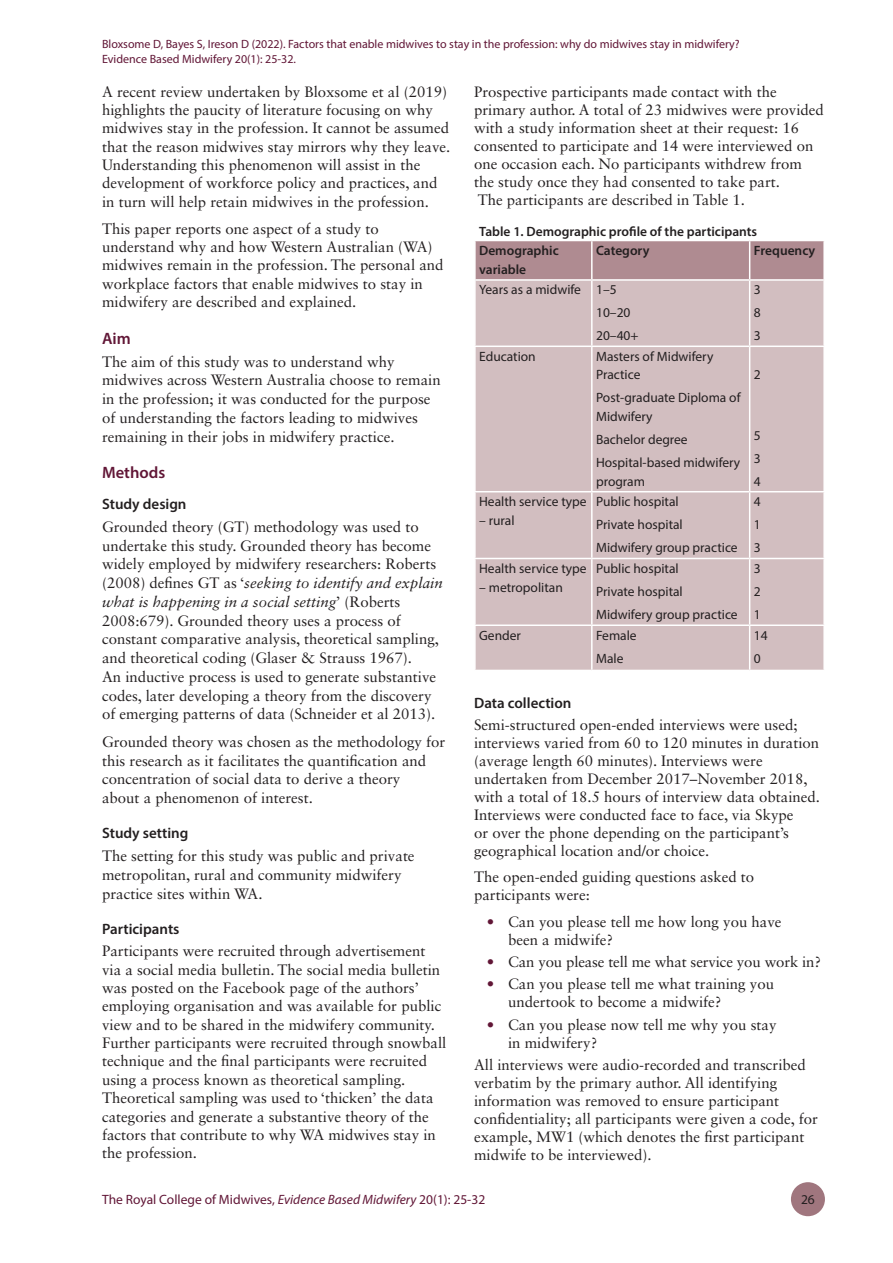
<style>
.page{position:relative;width:893px;height:1263px;background:#fff}
.page>*{position:absolute;margin:0;border:0;box-sizing:border-box;transform-origin:0 0}
._11___Sub_Head_1{font:600 16.5px "Myriad Pro";color:#611636}
._9___Body__2col{font:15px/18px "Sabon LT Std";color:#231f20}
._13___Sub_Head_2{font:600 15px "Myriad Pro";color:#231f20}
._29___Tables{font:13.5px/18.8px "Myriad Pro";color:#231f20}
._30___Table_Header{font:600 13.5px/18.8px "Myriad Pro";color:#231f20}
.t1{font:13.5px "Myriad Pro";color:#611636}
.t2{font:12px/14.4px "Myriad Pro";color:#611636}
.s1{font-style:italic}
.s2{color:#611636}
</style>
<div class="page">
<div style="left:476px;top:281px;width:347px;height:389px;background:#d2bec0"></div>
<div style="left:476px;top:241px;width:347px;height:38px;background:#af8b91"></div>
<hr style="left:591px;top:241px;width:2px;height:38px;background:#fff">
<hr style="left:749px;top:241px;width:1px;height:38px;background:#fff">
<hr style="left:591px;top:281px;width:2px;height:65px;background:#fff">
<hr style="left:749px;top:281px;width:1px;height:65px;background:#fff">
<hr style="left:474px;top:346px;width:118px;height:1px;background:#fff">
<hr style="left:592px;top:346px;width:158px;height:1px;background:#fff">
<hr style="left:591px;top:347px;width:2px;height:144px;background:#fff">
<hr style="left:750px;top:346px;width:75px;height:1px;background:#fff">
<hr style="left:749px;top:347px;width:1px;height:144px;background:#fff">
<hr style="left:474px;top:491px;width:118px;height:1px;background:#fff">
<hr style="left:592px;top:491px;width:158px;height:1px;background:#fff">
<hr style="left:591px;top:492px;width:2px;height:66px;background:#fff">
<hr style="left:750px;top:491px;width:75px;height:1px;background:#fff">
<hr style="left:749px;top:492px;width:1px;height:66px;background:#fff">
<hr style="left:474px;top:558px;width:118px;height:1px;background:#fff">
<hr style="left:592px;top:558px;width:158px;height:1px;background:#fff">
<hr style="left:591px;top:559px;width:2px;height:65px;background:#fff">
<hr style="left:750px;top:558px;width:75px;height:1px;background:#fff">
<hr style="left:749px;top:559px;width:1px;height:65px;background:#fff">
<hr style="left:474px;top:624px;width:118px;height:2px;background:#fff">
<hr style="left:592px;top:624px;width:158px;height:2px;background:#fff">
<hr style="left:591px;top:626px;width:2px;height:44px;background:#fff">
<hr style="left:750px;top:624px;width:75px;height:2px;background:#fff">
<hr style="left:749px;top:626px;width:1px;height:44px;background:#fff">
<div style="left:791px;top:1182px;width:34px;height:34px;background:#a0767e;border-radius:50%"></div>
<p class="t2" style="left:102px;top:37px;width:639px">Bloxsome D, Bayes S, Ireson D (2022). Factors that enable midwives to stay in the profession: why do midwives stay in midwifery?<br>Evidence Based Midwifery 20(1): 25-32.</p>
<p class="_9___Body__2col" style="left:102px;top:82px;width:350px">A recent review undertaken by Bloxsome et al (2019) highlights the paucity of literature focusing on why midwives stay in the profession. It cannot be assumed that the reason midwives stay mirrors why they leave.<br>Understanding this phenomenon will assist in the development of workforce policy and practices, and in turn will help retain midwives in the profession.</p>
<p class="_9___Body__2col" style="left:102px;top:219px;width:343px">This paper reports one aspect of a study to understand why and how Western Australian (WA) midwives remain in the profession. The personal and workplace factors that enable midwives to stay in midwifery are described and explained.</p>
<p class="_11___Sub_Head_1" style="left:102px;top:328px;width:30px">Aim</p>
<p class="_9___Body__2col" style="left:102px;top:352px;width:340px;line-height:18.8px">The aim of this study was to understand why midwives across Western Australia choose to remain in the profession; it was conducted for the purpose of understanding the factors leading to midwives remaining in their jobs in midwifery practice.</p>
<p class="_11___Sub_Head_1" style="left:102px;top:462px;width:65px">Methods</p>
<p class="_13___Sub_Head_2" style="left:102px;top:494px;width:86px">Study design</p>
<p class="_9___Body__2col" style="left:102px;top:517px;width:342px;line-height:18.8px">Grounded theory (GT) methodology was used to undertake this study. Grounded theory has become widely employed by midwifery researchers: Roberts (2008) defines GT as ‘<span class="s1">seeking to identify and explain what is happening in a social setting</span>’ (Roberts 2008:679). Grounded theory uses a process of constant comparative analysis, theoretical sampling, and theoretical coding (Glaser &amp; Strauss 1967).<br>An inductive process is used to generate substantive codes, later developing a theory from the discovery of emerging patterns of data (Schneider et al 2013).</p>
<p class="_9___Body__2col" style="left:102px;top:732px;width:345px;line-height:18.8px">Grounded theory was chosen as the methodology for this research as it facilitates the quantification and concentration of social data to derive a theory<br>about a phenomenon of interest.</p>
<p class="_13___Sub_Head_2" style="left:102px;top:823px;width:88px">Study setting</p>
<p class="_9___Body__2col" style="left:102px;top:846px;width:314px;line-height:18.8px">The setting for this study was public and private metropolitan, rural and community midwifery practice sites within WA.</p>
<p class="_13___Sub_Head_2" style="left:102px;top:919px;width:79px">Participants</p>
<p class="_9___Body__2col" style="left:102px;top:942px;width:346px">Participants were recruited through advertisement via a social media bulletin. The social media bulletin was posted on the Facebook page of the authors’ employing organisation and was available for public view and to be shared in the midwifery community.<br>Further participants were recruited through snowball technique and the final participants were recruited using a process known as theoretical sampling.<br>Theoretical sampling was used to ‘thicken’ the data categories and generate a substantive theory of the factors that contribute to why WA midwives stay in the profession.</p>
<p class="_9___Body__2col" style="left:474px;top:82px;width:351px">Prospective participants made contact with the primary author. A total of 23 midwives were provided with a study information sheet at their request: 16 consented to participate and 14 were interviewed on one occasion each. No participants withdrew from the study once they had consented to take part.<br>The participants are described in Table 1.</p>
<p class="_30___Table_Header" style="left:479px;top:222px;width:280px">Table 1. Demographic profile of the participants</p>
<p class="_30___Table_Header" style="left:479px;top:241px;width:81px">Demographic variable</p>
<p class="_30___Table_Header" style="left:596px;top:241px;width:55px">Category</p>
<p class="_30___Table_Header" style="left:754px;top:241px;width:63px">Frequency</p>
<p class="_29___Tables" style="left:479px;top:280px;width:103px">Years as a midwife</p>
<p class="_29___Tables" style="left:596px;top:280px;width:22px">1–5</p>
<p class="_29___Tables" style="left:596px;top:303px;width:36px">10–20</p>
<p class="_29___Tables" style="left:596px;top:326px;width:44px">20–40+</p>
<p class="_29___Tables" style="left:754px;top:280px;width:8px">3</p>
<p class="_29___Tables" style="left:754px;top:303px;width:8px">8</p>
<p class="_29___Tables" style="left:754px;top:326px;width:8px">3</p>
<p class="_29___Tables" style="left:479px;top:347px;width:58px">Education</p>
<p class="_29___Tables" style="left:596px;top:347px;width:119px">Masters of Midwifery<br>Practice</p>
<p class="_29___Tables" style="left:596px;top:388px;width:146px">Post-graduate Diploma of<br>Midwifery</p>
<p class="_29___Tables" style="left:596px;top:430px;width:93px">Bachelor degree</p>
<p class="_29___Tables" style="left:596px;top:453px;width:146px">Hospital-based midwifery program</p>
<p class="_29___Tables" style="left:479px;top:492px;width:109px">Health service type</p>
<p class="_29___Tables" style="left:479px;top:511px;width:37px">– rural</p>
<p class="_29___Tables" style="left:479px;top:559px;width:109px">Health service type</p>
<p class="_29___Tables" style="left:479px;top:577px;width:85px">– metropolitan</p>
<p class="_29___Tables" style="left:596px;top:492px;width:84px">Public hospital</p>
<p class="_29___Tables" style="left:596px;top:515px;width:88px">Private hospital</p>
<p class="_29___Tables" style="left:596px;top:538px;width:143px">Midwifery group practice</p>
<p class="_29___Tables" style="left:596px;top:559px;width:84px">Public hospital</p>
<p class="_29___Tables" style="left:596px;top:582px;width:88px">Private hospital</p>
<p class="_29___Tables" style="left:596px;top:605px;width:143px">Midwifery group practice</p>
<p class="_29___Tables" style="left:479px;top:625px;width:43px">Gender</p>
<p class="_29___Tables" style="left:596px;top:625px;width:42px">Female</p>
<p class="_29___Tables" style="left:596px;top:648px;width:29px">Male</p>
<p class="_29___Tables" style="left:754px;top:365px;width:8px">2</p>
<p class="_29___Tables" style="left:754px;top:426px;width:8px">5</p>
<p class="_29___Tables" style="left:754px;top:449px;width:8px">3</p>
<p class="_29___Tables" style="left:754px;top:472px;width:8px">4</p>
<p class="_29___Tables" style="left:754px;top:492px;width:8px">4</p>
<p class="_29___Tables" style="left:754px;top:515px;width:8px">1</p>
<p class="_29___Tables" style="left:754px;top:538px;width:8px">3</p>
<p class="_29___Tables" style="left:754px;top:559px;width:8px">3</p>
<p class="_29___Tables" style="left:754px;top:582px;width:8px">2</p>
<p class="_29___Tables" style="left:754px;top:605px;width:8px">1</p>
<p class="_29___Tables" style="left:754px;top:625px;width:15px">14</p>
<p class="_29___Tables" style="left:754px;top:648px;width:8px">0</p>
<p class="_13___Sub_Head_2" style="left:474px;top:693px;width:99px">Data collection</p>
<p class="_9___Body__2col" style="left:474px;top:715px;width:347px">Semi-structured open-ended interviews were used; interviews varied from 60 to 120 minutes in duration (average length 60 minutes). Interviews were undertaken from December 2017–November 2018, with a total of 18.5 hours of interview data obtained.<br>Interviews were conducted face to face, via Skype<br>or over the phone depending on the participant’s geographical location and/or choice.</p>
<p class="_9___Body__2col" style="left:474px;top:868px;width:282px">The open-ended guiding questions asked to participants were:</p>
<p class="_9___Body__2col" style="left:508px;top:912px;width:275px;text-indent:-21px"><span class="s2">•</span> Can you please tell me how long you have been a midwife?</p>
<p class="_9___Body__2col" style="left:487px;top:953px;width:336px"><span class="s2">•</span> Can you please tell me what service you work in?</p>
<p class="_9___Body__2col" style="left:508px;top:975px;width:267px;text-indent:-21px"><span class="s2">•</span> Can you please tell me what training you undertook to become a midwife?</p>
<p class="_9___Body__2col" style="left:508px;top:1015px;width:270px;text-indent:-21px"><span class="s2">•</span> Can you please now tell me why you stay in midwifery?</p>
<p class="_9___Body__2col" style="left:474px;top:1055px;width:345px">All interviews were audio-recorded and transcribed verbatim by the primary author. All identifying information was removed to ensure participant confidentiality; all participants were given a code, for example, MW1 (which denotes the first participant midwife to be interviewed).</p>
<p class="t1" style="left:102px;top:1191px;width:385px">The Royal College of Midwives, <span class="s1">Evidence Based Midwifery</span> 20(1): 25-32</p>
<p class="_29___Tables" style="left:801px;top:1190px;width:15px">26</p>
</div>
